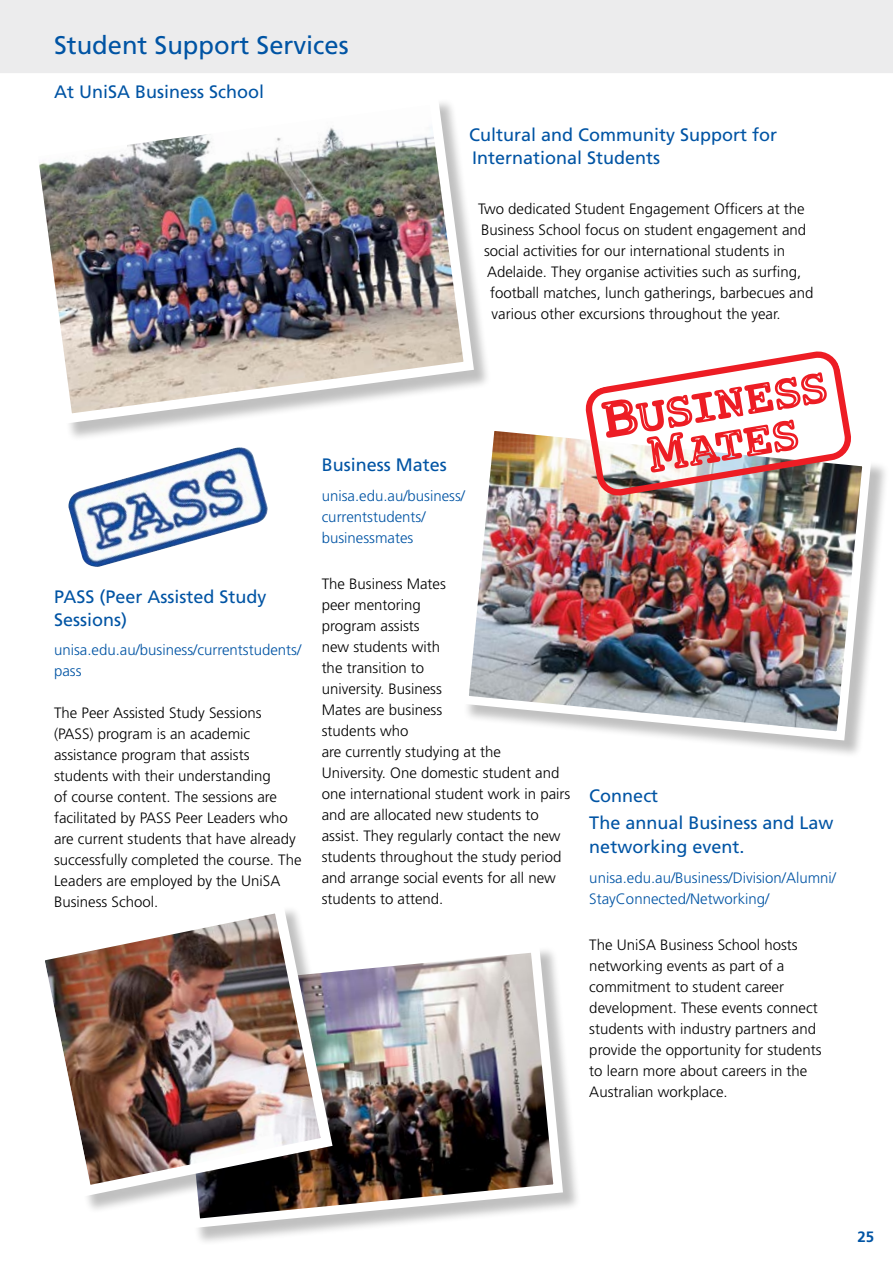
<style>
.page{position:relative;width:893px;height:1263px;background:#fff}
.page>*{position:absolute;margin:0;border:0;box-sizing:border-box;transform-origin:0 0}
.t1{font:25.5px "Frutiger LT Std";color:#0054a4}
.t2{font:18px/22.5px "Frutiger LT Std";color:#0054a4}
.t3{font:300 15px/21px "Frutiger LT Std";color:#000}
.t4{font:300 15px/21px "Frutiger LT Std";color:#0054a4}
.t5{font:700 15px "Frutiger LT Std";color:#0054a4}
</style>
<div class="page">
<div style="left:30px;top:97px;width:462px;height:345px;background:#000;opacity:.25"></div>
<img style="left:30px;top:97px;width:449px;height:332px">
<div style="left:171px;top:946px;width:410px;height:300px;background:#000;opacity:.25"></div>
<img style="left:171px;top:946px;width:397px;height:287px">
<img style="left:68px;top:447px;width:200px;height:120px">
<div style="left:462px;top:424px;width:428px;height:335px;background:#000;opacity:.25"></div>
<img style="left:455px;top:417px;width:421px;height:328px">
<svg style="left:584px;top:351px;width:269px;height:146px"></svg>
<div style="left:36px;top:905px;width:314px;height:309px;background:#000;opacity:.25"></div>
<img style="left:36px;top:905px;width:302px;height:297px">
<div style="left:0;top:0;width:893px;height:73px;background:#ececed"></div>
<h1 class="t1" style="left:54px;top:30px;width:296px">Student Support Services</h1>
<p class="t2" style="left:54px;top:81px;width:212px">At UniSA Business School</p>
<p class="t2" style="left:469px;top:124px;width:310px">Cultural and Community Support for<br>International Students</p>
<p class="t3" style="left:478px;top:199px;width:328px">Two dedicated Student Engagement Officers at the</p>
<p class="t3" style="left:481px;top:220px;width:327px">Business School focus on student engagement and</p>
<p class="t3" style="left:484px;top:241px;width:303px">social activities for our international students in</p>
<p class="t3" style="left:487px;top:262px;width:316px">Adelaide. They organise activities such as surfing,</p>
<p class="t3" style="left:490px;top:283px;width:325px">football matches, lunch gatherings, barbecues and</p>
<p class="t3" style="left:492px;top:304px;width:291px">various other excursions throughout the year.</p>
<p class="t2" style="left:54px;top:586px;width:214px">PASS (Peer Assisted Study<br>Sessions)</p>
<p class="t4" style="left:54px;top:640px;width:249px">unisa.edu.au/business/currentstudents/ pass</p>
<p class="t3" style="left:54px;top:703px;width:249px">The Peer Assisted Study Sessions (PASS) program is an academic assistance program that assists students with their understanding<br>of course content. The sessions are facilitated by PASS Peer Leaders who are current students that have already successfully completed the course. The Leaders are employed by the UniSA Business School.</p>
<p class="t2" style="left:322px;top:454px;width:127px">Business Mates</p>
<p class="t4" style="left:322px;top:485px;width:145px">unisa.edu.au/business/ currentstudents/ businessmates</p>
<p class="t3" style="left:322px;top:573px;width:250px">The Business Mates<br>peer mentoring<br>program assists<br>new students with<br>the transition to<br>university. Business<br>Mates are business<br>students who<br>are currently studying at the<br>University. One domestic student and one international student work in pairs and are allocated new students to assist. They regularly contact the new students throughout the study period and arrange social events for all new students to attend.</p>
<p class="t2" style="left:589px;top:783px;width:246px;line-height:26.7px">Connect<br>The annual Business and Law</p>
<p class="t2" style="left:589px;top:836px;width:157px">networking event.</p>
<p class="t4" style="left:589px;top:867px;width:248px">unisa.edu.au/Business/Division/Alumni/<br>StayConnected/Networking/</p>
<p class="t3" style="left:589px;top:934px;width:234px">The UniSA Business School hosts networking events as part of a commitment to student career development. These events connect students with industry partners and provide the opportunity for students to learn more about careers in the<br>Australian workplace.</p>
<p class="t5" style="left:858px;top:1227px;width:18px">25</p>
</div>
